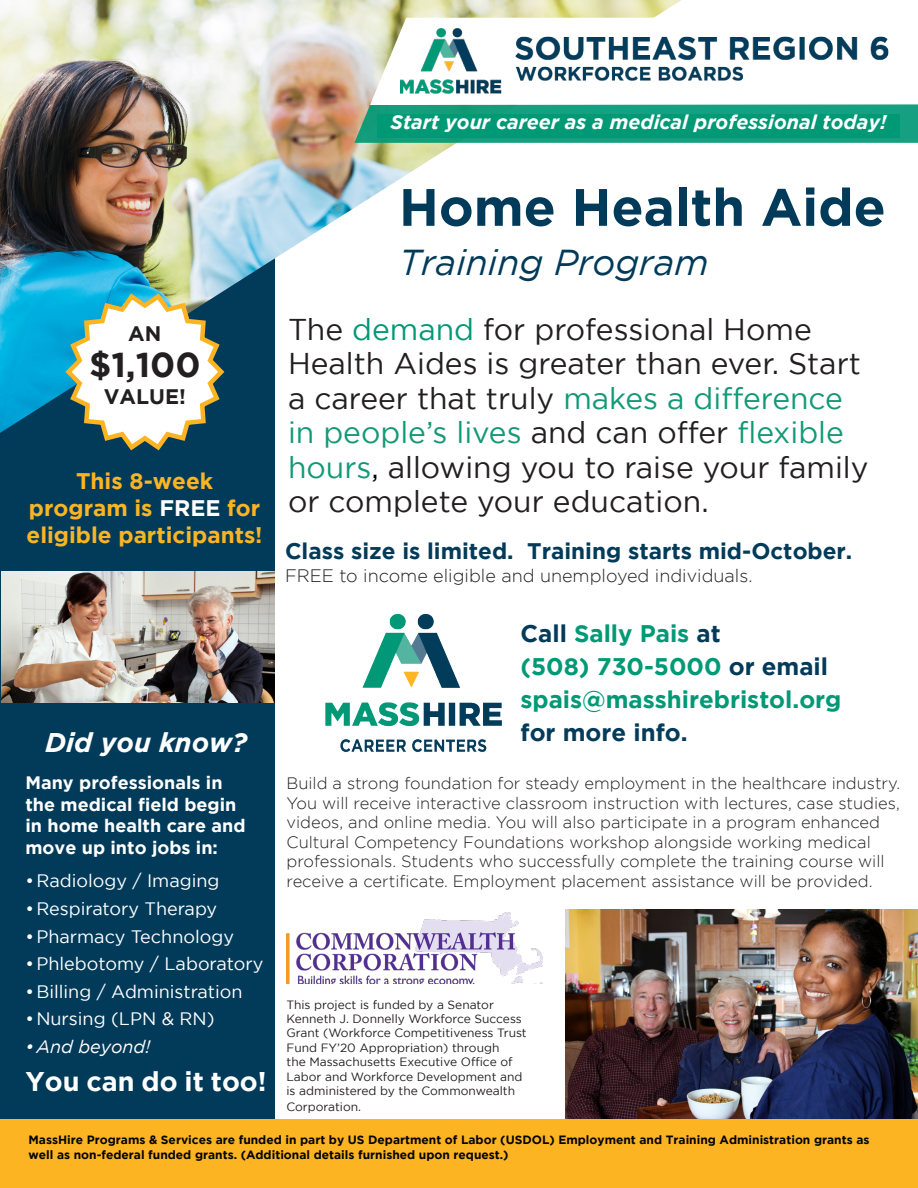
<style>
.page{position:relative;width:918px;height:1188px;background:#fff}
.page>*{position:absolute;margin:0;border:0;box-sizing:border-box;transform-origin:0 0}
.t1{font:700 52.5px "Gotham";color:#023b5a}
.t2{font:italic 36px "Gotham";color:#023b5a}
.t3{font:700 34.5px "Gotham";color:#231f20}
.t4{font:30px/34.5px "Gotham";color:#231f20}
.t5{font:700 27px "Gotham";color:#fff}
.t6{font:italic 700 27px "Gotham";color:#fff}
.t7{font:700 24px/33px "Gotham";color:#009976}
.t8{font:700 22.5px/27px "Gotham";color:#fcb423;text-align:center}
.t9{font:700 22.5px "Gotham";color:#023b5a}
.t10{font:700 21px "Gotham";color:#231f20}
.t11{font:italic 700 19.8px "Gotham";color:#fff}
.t12{font:18px "Gotham";color:#fff}
.t13{font:700 18px/21.6px "Gotham";color:#fff}
.t14{font:300 18px "Gotham";color:#231f20}
.t15{font:italic 18px "Gotham";color:#fff}
.t16{font:300 16.5px/19.5px "Gotham";color:#231f20}
.t17{font:12px/14.4px "Gotham";color:#231f20}
.t18{font:700 12px/14.4px "Gotham";color:#040503}
.s1{color:#fff}
.s2{color:#009976}
.s3{color:#139977}
.s4{color:#040503}
.s5{color:#023b5a}
.s6{color:#033b59}
</style>
<div class="page">
<img style="left:566px;top:909px;width:352px;height:210px">
<div style="left:0;top:0;width:274px;height:1188px;background:#023b5a"></div>
<img style="left:0;top:0;width:681px;height:433px">
<svg style="left:370px;top:18px;width:311px;height:86px"></svg>
<img style="left:401px;top:29px;width:488px;height:65px">
<img style="left:2px;top:571px;width:273px;height:132px">
<div style="left:0;top:1119px;width:918px;height:69px;background:#fcb423"></div>
<img style="left:286px;top:913px;width:256px;height:71px">
<svg style="left:62px;top:290px;width:166px;height:161px"></svg>
<img style="left:326px;top:614px;width:176px;height:138px">
<svg style="left:354px;top:104px;width:564px;height:39px;background:#24a485"></svg>
<div style="left:377px;top:115px;width:523px;height:23px;background:#009976"></div>
<p class="t11" style="left:391px;top:111px;width:497px">Start your career as a medical professional today!</p>
<p class="t10" style="left:128px;top:322px;width:35px">AN</p>
<p class="t3" style="left:89px;top:345px;width:113px">$1,100</p>
<p class="t10" style="left:104px;top:385px;width:84px">VALUE!</p>
<p class="t8" style="left:27px;top:467px;width:238px">This 8-week program is <span class="s1">FREE</span> for eligible participants!</p>
<p class="t6" style="left:45px;top:727px;width:204px">Did you know?</p>
<p class="t13" style="left:26px;top:771px;width:222px">Many professionals in the medical field begin in home health care and move up into jobs in:</p>
<p class="t12" style="left:26px;top:871px;width:196px">•Radiology / Imaging</p>
<p class="t12" style="left:26px;top:899px;width:193px">•Respiratory Therapy</p>
<p class="t12" style="left:26px;top:926px;width:210px">•Pharmacy Technology</p>
<p class="t12" style="left:26px;top:954px;width:239px">•Phlebotomy / Laboratory</p>
<p class="t12" style="left:26px;top:981px;width:219px">•Billing / Administration</p>
<p class="t12" style="left:26px;top:1009px;width:191px">•Nursing (LPN &amp; RN)</p>
<p class="t15" style="left:26px;top:1037px;width:126px">•And beyond!</p>
<p class="t5" style="left:26px;top:1066px;width:243px">You can do it too!</p>
<p class="t1" style="left:399px;top:177px;width:488px">Home Health Aide</p>
<p class="t2" style="left:399px;top:243px;width:311px">Training Program</p>
<p class="t4" style="left:288px;top:312px;width:582px">The <span class="s2">demand</span> for professional Home Health Aides is greater than ever. Start a career that truly <span class="s3">makes a difference in people’s lives</span> and can offer <span class="s3">flexible hours</span><span class="s4">,</span> allowing you to raise your family or complete your education.</p>
<p class="t9" style="left:285px;top:538px;width:569px">Class size is limited. Training starts mid-October.</p>
<p class="t14" style="left:285px;top:566px;width:469px">FREE to income eligible and unemployed individuals.</p>
<p class="t7" style="left:520px;top:616px;width:323px"><span class="s5">Call</span> Sally Pais <span class="s5">at<br></span>(508) 730-5000 <span class="s5">or email </span>spais@masshirebristol.org <span class="s6">for more info.</span></p>
<p class="t16" style="left:286px;top:773px;width:615px">Build a strong foundation for steady employment in the healthcare industry.<br>You will receive interactive classroom instruction with lectures, case studies, videos, and online media. You will also participate in a program enhanced Cultural Competency Foundations workshop alongside working medical professionals. Students who successfully complete the training course will receive a certificate. Employment placement assistance will be provided.</p>
<p class="t17" style="left:286px;top:997px;width:242px">This project is funded by a Senator Kenneth J. Donnelly Workforce Success Grant (Workforce Competitiveness Trust Fund FY’20 Appropriation) through<br>the Massachusetts Executive Office of Labor and Workforce Development and is administered by the Commonwealth</p>
<p class="t17" style="left:286px;top:1100px;width:76px">Corporation.</p>
<p class="t18" style="left:28px;top:1133px;width:842px">MassHire Programs &amp; Services are funded in part by US Department of Labor (USDOL) Employment and Training Administration grants as well as non-federal funded grants. (Additional details furnished upon request.)</p>
</div>
